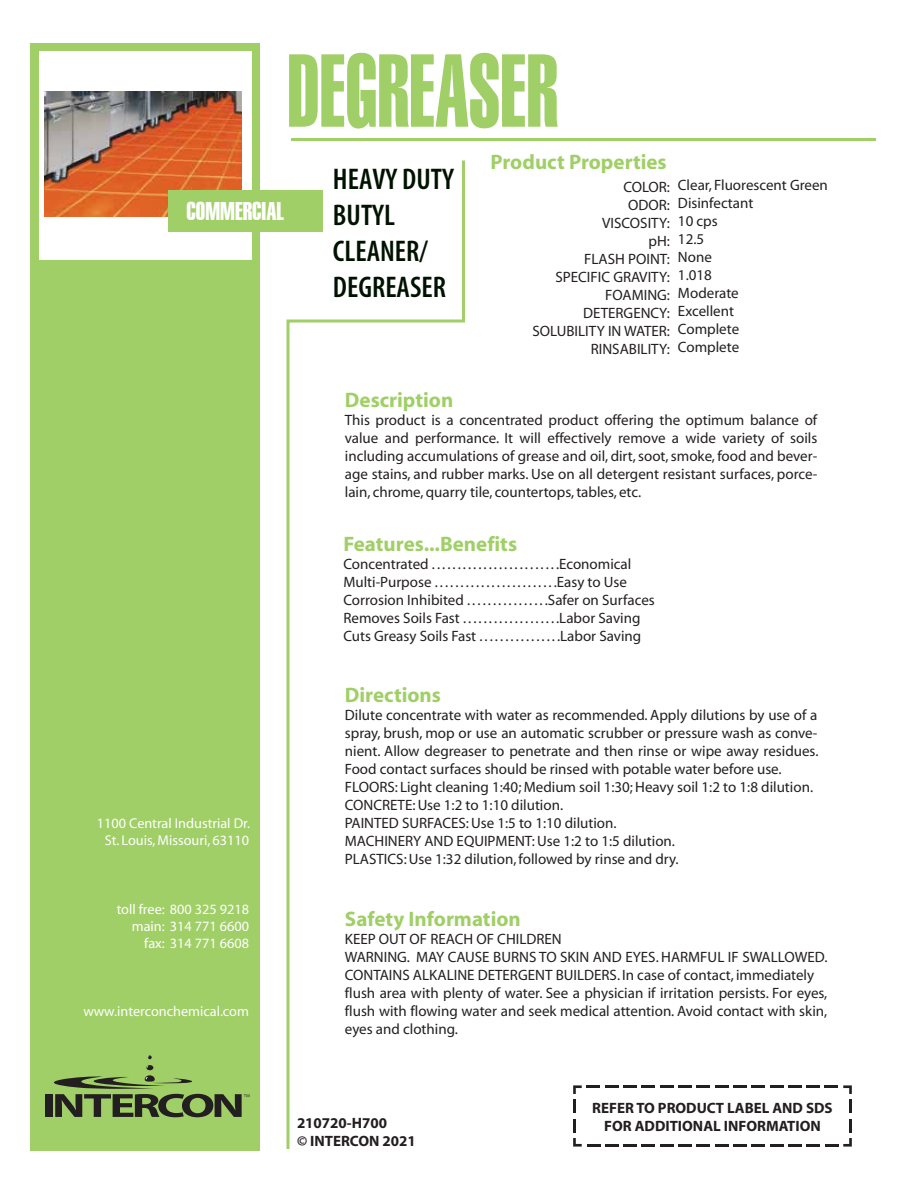
<style>
.page{position:relative;width:918px;height:1188px;background:#fff}
.page>*{position:absolute;margin:0;border:0;box-sizing:border-box;transform-origin:0 0}
.t1{font:100.5px "Swiss 911 BT Extra Compressed";color:#a0cf67;scale:.85 1}
.t2{font:600 condensed 30px/36px "Myriad Pro";color:#001200}
.t3{font:25.05px "Swiss 911 BT Extra Compressed";color:#fff}
.t4{font:700 21px "Myriad";color:#a0cf67}
.t5{font:15px/18px "Myriad";color:#231f20}
.t6{font:700 15px/18px "Myriad";color:#231f20}
.t7{font:14.25px/17.1px "Myriad";color:#fff;text-align:center}
</style>
<div class="page">
<div style="left:30px;top:43px;width:229px;height:1107px;background:#a0cf67"></div>
<div style="left:39px;top:51px;width:213px;height:209px;background:#fff"></div>
<hr style="left:291px;top:138px;width:585px;height:3px;background:#a0cf67">
<hr style="left:573px;top:1119px;width:3px;height:14px;background:#231f20">
<hr style="left:573px;top:1099px;width:3px;height:14px;background:#231f20">
<svg style="left:624px;top:1085px;width:49px;height:3px"></svg>
<hr style="left:678px;top:1085px;width:14px;height:3px;background:#231f20">
<svg style="left:697px;top:1085px;width:49px;height:3px"></svg>
<svg style="left:752px;top:1085px;width:49px;height:3px"></svg>
<hr style="left:849px;top:1099px;width:3px;height:14px;background:#231f20">
<hr style="left:849px;top:1119px;width:3px;height:14px;background:#231f20">
<svg style="left:752px;top:1144px;width:49px;height:3px"></svg>
<hr style="left:733px;top:1144px;width:14px;height:3px;background:#231f20">
<svg style="left:679px;top:1144px;width:49px;height:3px"></svg>
<svg style="left:624px;top:1144px;width:49px;height:3px"></svg>
<svg style="left:573px;top:1085px;width:45px;height:9px"></svg>
<svg style="left:807px;top:1085px;width:45px;height:9px"></svg>
<svg style="left:807px;top:1138px;width:45px;height:9px"></svg>
<svg style="left:573px;top:1138px;width:45px;height:9px"></svg>
<svg style="left:148px;top:1055px;width:4px;height:4px"></svg>
<svg style="left:45px;top:1065px;width:204px;height:52px"></svg>
<svg style="left:286px;top:160px;width:179px;height:989px"></svg>
<img style="left:45px;top:91px;width:196px;height:126px">
<div style="left:168px;top:190px;width:154px;height:42px;background:#a0cf67"></div>
<h1 class="t1" style="left:287px;top:35px;width:320px">DEGREASER</h1>
<h3 class="t3" style="left:187px;top:197px;width:99px">COMMERCIAL</h3>
<p class="t7" style="left:97px;top:815px;width:155px">1100 Central Industrial Dr.<br>St. Louis, Missouri, 63110</p>
<p class="t7" style="left:117px;top:901px;width:134px;text-align:right">toll free: 800 325 9218 main: 314 771 6600 fax: 314 771 6608</p>
<p class="t7" style="left:83px;top:1004px;width:167px">www.interconchemical.com</p>
<h2 class="t2" style="left:333px;top:161px;width:123px">HEAVY DUTY<br>BUTYL<br>CLEANER/<br>DEGREASER</h2>
<h3 class="t4" style="left:490px;top:151px;width:178px">Product Properties</h3>
<p class="t5" style="left:532px;top:179px;width:139px;text-align:right">COLOR:<br>ODOR:<br>VISCOSITY:<br>pH:<br>FLASH POINT:<br>SPECIFIC GRAVITY:<br>FOAMING:<br>DETERGENCY:<br>SOLUBILITY IN WATER:<br>RINSABILITY:</p>
<p class="t5" style="left:678px;top:177px;width:151px">Clear, Fluorescent Green<br>Disinfectant<br>10 cps<br>12.5<br>None<br>1.018<br>Moderate<br>Excellent<br>Complete<br>Complete</p>
<h3 class="t4" style="left:345px;top:389px;width:110px">Description</h3>
<p class="t5" style="left:345px;top:411px;width:474px;text-align:justify">This product is a concentrated product offering the optimum balance of value and performance. It will effectively remove a wide variety of soils including accumulations of grease and oil, dirt, soot, smoke, food and bever&shy;age stains, and rubber marks. Use on all detergent resistant surfaces, porce&shy;lain, chrome, quarry tile, countertops, tables, etc.</p>
<h3 class="t4" style="left:343px;top:533px;width:175px">Features...Benefits</h3>
<p class="t5" style="left:343px;top:555px;width:313px">Concentrated . . . . . . . . . . . . . . . . . . . . . . . . .Economical Multi-Purpose . . . . . . . . . . . . . . . . . . . . . . . .Easy to Use Corrosion Inhibited . . . . . . . . . . . . . . . .Safer on Surfaces Removes Soils Fast . . . . . . . . . . . . . . . . . . .Labor Saving Cuts Greasy Soils Fast . . . . . . . . . . . . . . . .Labor Saving</p>
<h3 class="t4" style="left:345px;top:684px;width:98px">Directions</h3>
<p class="t5" style="left:345px;top:707px;width:475px">Dilute concentrate with water as recommended. Apply dilutions by use of a spray, brush, mop or use an automatic scrubber or pressure wash as conve&shy;nient. Allow degreaser to penetrate and then rinse or wipe away residues.<br>Food contact surfaces should be rinsed with potable water before use.<br>FLOORS: Light cleaning 1:40; Medium soil 1:30; Heavy soil 1:2 to 1:8 dilution.<br>CONCRETE: Use 1:2 to 1:10 dilution.<br>PAINTED SURFACES: Use 1:5 to 1:10 dilution.<br>MACHINERY AND EQUIPMENT: Use 1:2 to 1:5 dilution.<br>PLASTICS: Use 1:32 dilution, followed by rinse and dry.</p>
<h3 class="t4" style="left:345px;top:908px;width:177px">Safety Information</h3>
<p class="t5" style="left:345px;top:930px;width:484px">KEEP OUT OF REACH OF CHILDREN<br>WARNING. MAY CAUSE BURNS TO SKIN AND EYES. HARMFUL IF SWALLOWED.<br>CONTAINS ALKALINE DETERGENT BUILDERS. In case of contact, immediately flush area with plenty of water. See a physician if irritation persists. For eyes, flush with flowing water and seek medical attention. Avoid contact with skin, eyes and clothing.</p>
<p class="t6" style="left:297px;top:1115px;width:120px">210720-H700<br>© INTERCON 2021</p>
<p class="t6" style="left:592px;top:1100px;width:242px;text-align:center">REFER TO PRODUCT LABEL AND SDS<br>FOR ADDITIONAL INFORMATION</p>
</div>
